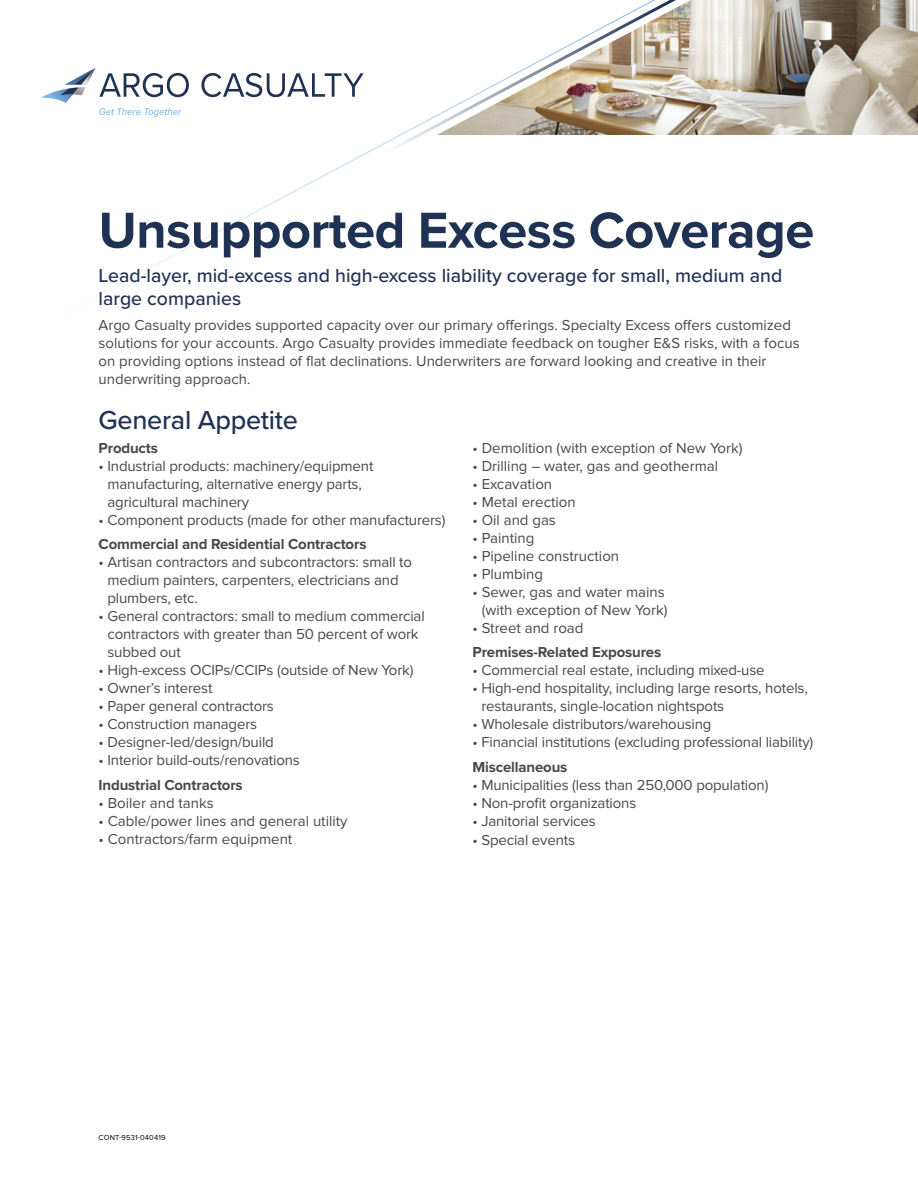
<style>
.page{position:relative;width:918px;height:1188px;background:#fff}
.page>*{position:absolute;margin:0;border:0;box-sizing:border-box;transform-origin:0 0}
.t1{font:700 52.5px "Proxima Nova";letter-spacing:-.01em;color:#203254}
.t2{font:500 27px "Proxima Nova";letter-spacing:-.01em;color:#203254}
.t3{font:500 19.5px/23.4px "Proxima Nova";color:#203254}
.t4{font:15px/18px "Proxima Nova";letter-spacing:-.01em;color:#48474d}
.t5{font:700 15px "Proxima Nova";letter-spacing:-.01em;color:#48474d}
.t6{font:7.5px "Proxima Nova";letter-spacing:.02em;color:#000}
</style>
<div class="page">
<svg style="left:761px;top:0;width:157px;height:135px;background:#a8a093"></svg>
<svg style="left:41px;top:0;width:720px;height:297px"></svg>
<svg style="left:42px;top:68px;width:147px;height:49px"></svg>
<svg style="left:201px;top:73px;width:163px;height:24px"></svg>
<h1 class="t1" style="left:99px;top:191px;width:717px">Unsupported Excess Coverage</h1>
<h3 class="t3" style="left:99px;top:263px;width:685px">Lead-layer, mid-excess and high-excess liability coverage for small, medium and large companies</h3>
<p class="t4" style="left:99px;top:316px;width:703px">Argo Casualty provides supported capacity over our primary offerings. Specialty Excess offers customized solutions for your accounts. Argo Casualty provides immediate feedback on tougher E&amp;S risks, with a focus on providing options instead of flat declinations. Underwriters are forward looking and creative in their underwriting approach.</p>
<h2 class="t2" style="left:99px;top:400px;width:201px">General Appetite</h2>
<p class="t5" style="left:99px;top:436px;width:61px">Products</p>
<p class="t4" style="left:108px;top:457px;width:267px;text-indent:-9px">• Industrial products: machinery/equipment manufacturing, alternative energy parts, agricultural machinery</p>
<p class="t4" style="left:99px;top:511px;width:348px">• Component products (made for other manufacturers)</p>
<p class="t5" style="left:99px;top:533px;width:269px">Commercial and Residential Contractors</p>
<p class="t4" style="left:108px;top:554px;width:306px;text-indent:-9px">• Artisan contractors and subcontractors: small to medium painters, carpenters, electricians and plumbers, etc.</p>
<p class="t4" style="left:108px;top:608px;width:319px;text-indent:-9px">• General contractors: small to medium commercial contractors with greater than 50 percent of work subbed out</p>
<p class="t4" style="left:99px;top:662px;width:316px">• High-excess OCIPs/CCIPs (outside of New York)</p>
<p class="t4" style="left:99px;top:680px;width:115px">• Owner’s interest</p>
<p class="t4" style="left:99px;top:698px;width:177px">• Paper general contractors</p>
<p class="t4" style="left:99px;top:716px;width:160px">• Construction managers</p>
<p class="t4" style="left:99px;top:734px;width:177px">• Designer-led/design/build</p>
<p class="t4" style="left:99px;top:752px;width:203px">• Interior build-outs/renovations</p>
<p class="t5" style="left:99px;top:774px;width:146px">Industrial Contractors</p>
<p class="t4" style="left:99px;top:794px;width:117px">• Boiler and tanks</p>
<p class="t4" style="left:99px;top:812px;width:251px">• Cable/power lines and general utility</p>
<p class="t4" style="left:99px;top:830px;width:195px">• Contractors/farm equipment</p>
<p class="t4" style="left:472px;top:439px;width:272px">• Demolition (with exception of New York)</p>
<p class="t4" style="left:472px;top:457px;width:247px">• Drilling – water, gas and geothermal</p>
<p class="t4" style="left:472px;top:475px;width:81px">• Excavation</p>
<p class="t4" style="left:472px;top:493px;width:105px">• Metal erection</p>
<p class="t4" style="left:472px;top:511px;width:85px">• Oil and gas</p>
<p class="t4" style="left:472px;top:529px;width:63px">• Painting</p>
<p class="t4" style="left:472px;top:547px;width:148px">• Pipeline construction</p>
<p class="t4" style="left:472px;top:565px;width:72px">• Plumbing</p>
<p class="t4" style="left:472px;top:583px;width:197px;text-align:right">• Sewer, gas and water mains (with exception of New York)</p>
<p class="t4" style="left:472px;top:619px;width:113px">• Street and road</p>
<p class="t5" style="left:472px;top:641px;width:190px">Premises-Related Exposures</p>
<p class="t4" style="left:472px;top:662px;width:294px">• Commercial real estate, including mixed-use</p>
<p class="t4" style="left:481px;top:680px;width:328px;text-indent:-9px">• High-end hospitality, including large resorts, hotels, restaurants, single-location nightspots</p>
<p class="t4" style="left:472px;top:716px;width:241px">• Wholesale distributors/warehousing</p>
<p class="t4" style="left:472px;top:734px;width:342px">• Financial institutions (excluding professional liability)</p>
<p class="t5" style="left:472px;top:756px;width:96px">Miscellaneous</p>
<p class="t4" style="left:472px;top:776px;width:297px">• Municipalities (less than 250,000 population)</p>
<p class="t4" style="left:472px;top:794px;width:165px">• Non-profit organizations</p>
<p class="t4" style="left:472px;top:812px;width:125px">• Janitorial services</p>
<p class="t4" style="left:472px;top:831px;width:104px">• Special events</p>
<p class="t6" style="left:99px;top:1133px;width:68px">CONT-9531-040419</p>
</div>
